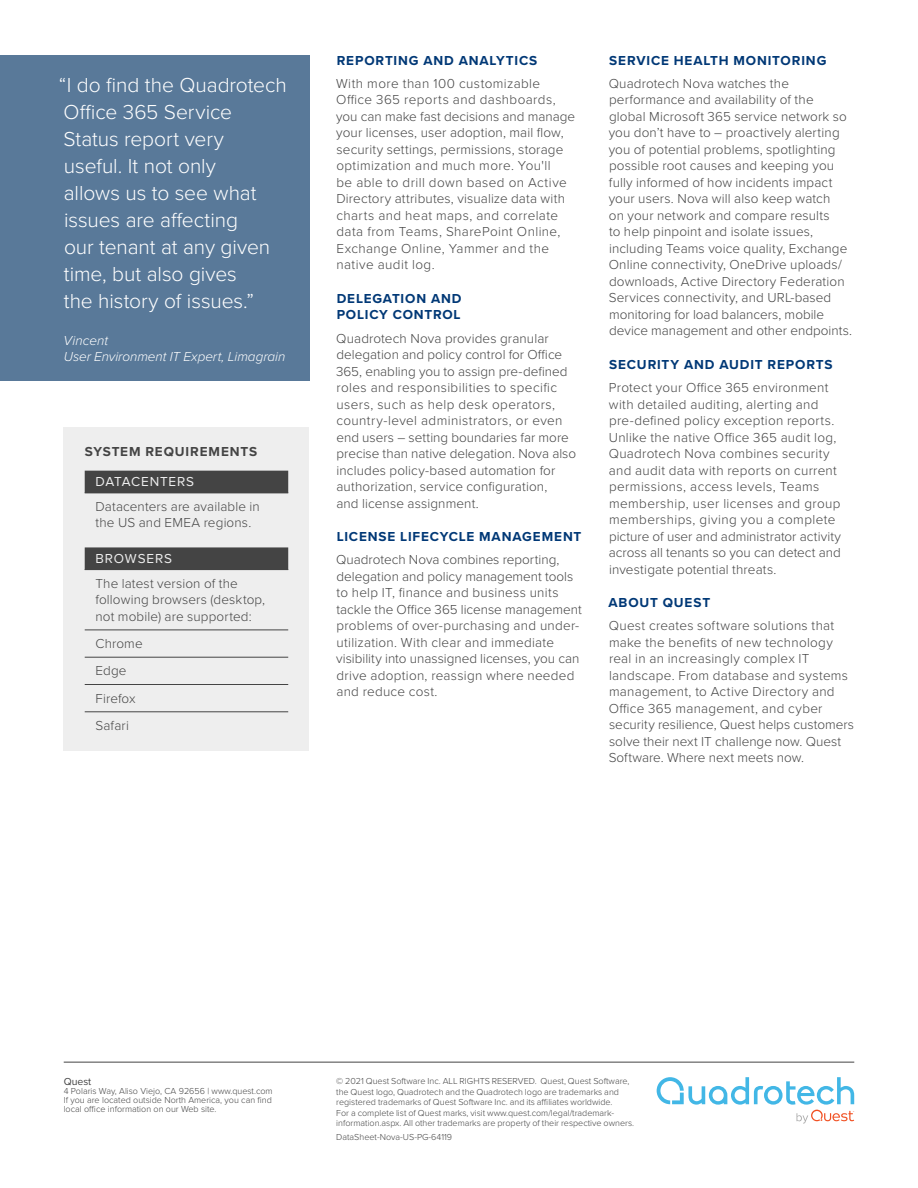
<style>
.page{position:relative;width:918px;height:1188px;background:#fff}
.page>*{position:absolute;margin:0;border:0;box-sizing:border-box;transform-origin:0 0}
.Callout_Box_Medium{font:300 21px/27px "Proxima Nova";letter-spacing:-.005em;color:#fff}
.Body{font:300 13.5px/16.5px "Proxima Nova";letter-spacing:.01em;color:#444}
.System_Requirements{font:300 13.5px/16.5px "Proxima Nova";letter-spacing:.01em;color:#444}
.Section_Heading_1{font:700 13.5px/16.5px "Proxima Nova";letter-spacing:.065em;color:#003876}
.Callout_Box_Byline{font:italic 300 13.5px/16.2px "Proxima Nova";letter-spacing:-.005em;color:#fff}
.System_Requirements-2{font:13.5px "Proxima Nova";letter-spacing:.06em;color:#eee}
.System_Requirements-3{font:700 13.5px "Proxima Nova";letter-spacing:.065em;color:#444}
.t1{font:10.5px "Proxima Nova";color:#444}
.Legal_Disclaimer_7pt{font:300 9px/10.5px "Proxima Nova";color:#444}
.Footer_Citation{font:300 9px/9px "Proxima Nova";color:#444;text-align:justify}
</style>
<div class="page">
<hr style="left:64px;top:1062px;width:790px;height:1px;background:#444">
<div style="left:0;top:56px;width:309px;height:325px;background:#597999"></div>
<div style="left:64px;top:427px;width:245px;height:324px;background:#eee"></div>
<div style="left:85px;top:471px;width:203px;height:22px;background:#444"></div>
<div style="left:85px;top:547px;width:203px;height:23px;background:#444"></div>
<hr style="left:85px;top:630px;width:203px;height:1px;background:#444">
<hr style="left:85px;top:657px;width:203px;height:1px;background:#444">
<hr style="left:85px;top:684px;width:203px;height:1px;background:#444">
<hr style="left:85px;top:711px;width:203px;height:1px;background:#444">
<svg style="left:657px;top:1077px;width:197px;height:47px"></svg>
<p class="Callout_Box_Medium" style="left:59px;top:71px;width:229px">“I do find the Quadrotech<br>Office 365 Service<br>Status report very<br>useful. It not only<br>allows us to see what issues are affecting<br>our tenant at any given time, but also gives<br>the history of issues.”</p>
<p class="Callout_Box_Byline" style="left:64px;top:332px;width:223px">Vincent<br>User Environment IT Expert, Limagrain</p>
<p class="System_Requirements-3" style="left:85px;top:442px;width:174px">SYSTEM REQUIREMENTS</p>
<p class="System_Requirements-2" style="left:96px;top:474px;width:100px">DATACENTERS</p>
<p class="System_Requirements" style="left:96px;top:498px;width:166px">Datacenters are available in the US and EMEA regions.</p>
<p class="System_Requirements-2" style="left:96px;top:551px;width:78px">BROWSERS</p>
<p class="System_Requirements" style="left:96px;top:574px;width:171px">The latest version of the following browsers (desktop, not mobile) are supported:</p>
<p class="System_Requirements" style="left:96px;top:635px;width:49px">Chrome</p>
<p class="System_Requirements" style="left:96px;top:662px;width:33px">Edge</p>
<p class="System_Requirements" style="left:96px;top:689px;width:42px">Firefox</p>
<p class="System_Requirements" style="left:96px;top:717px;width:35px">Safari</p>
<p class="Section_Heading_1" style="left:337px;top:52px;width:202px">REPORTING AND ANALYTICS</p>
<p class="Body" style="left:336px;top:75px;width:241px">With more than 100 customizable Office 365 reports and dashboards, you can make fast decisions and manage your licenses, user adoption, mail flow, security settings, permissions, storage optimization and much more. You'll<br>be able to drill down based on Active Directory attributes, visualize data with charts and heat maps, and correlate data from Teams, SharePoint Online, Exchange Online, Yammer and the native audit log.</p>
<p class="Section_Heading_1" style="left:337px;top:290px;width:126px">DELEGATION AND<br>POLICY CONTROL</p>
<p class="Body" style="left:336px;top:329px;width:242px">Quadrotech Nova provides granular delegation and policy control for Office 365, enabling you to assign pre-defined roles and responsibilities to specific users, such as help desk operators, country-level administrators, or even end users – setting boundaries far more precise than native delegation. Nova also includes policy-based automation for authorization, service configuration,<br>and license assignment.</p>
<p class="Section_Heading_1" style="left:337px;top:528px;width:246px">LICENSE LIFECYCLE MANAGEMENT</p>
<p class="Body" style="left:336px;top:551px;width:247px">Quadrotech Nova combines reporting, delegation and policy management tools to help IT, finance and business units tackle the Office 365 license management problems of over-purchasing and under&shy;utilization. With clear and immediate visibility into unassigned licenses, you can drive adoption, reassign where needed and reduce cost.</p>
<p class="Section_Heading_1" style="left:609px;top:52px;width:219px">SERVICE HEALTH MONITORING</p>
<p class="Body" style="left:609px;top:75px;width:245px">Quadrotech Nova watches the performance and availability of the global Microsoft 365 service network so you don’t have to – proactively alerting you of potential problems, spotlighting possible root causes and keeping you fully informed of how incidents impact your users. Nova will also keep watch<br>on your network and compare results<br>to help pinpoint and isolate issues, including Teams voice quality, Exchange Online connectivity, OneDrive uploads/ downloads, Active Directory Federation Services connectivity, and URL-based monitoring for load balancers, mobile device management and other endpoints.</p>
<p class="Section_Heading_1" style="left:609px;top:356px;width:225px">SECURITY AND AUDIT REPORTS</p>
<p class="Body" style="left:609px;top:379px;width:234px">Protect your Office 365 environment with detailed auditing, alerting and pre-defined policy exception reports.<br>Unlike the native Office 365 audit log, Quadrotech Nova combines security and audit data with reports on current permissions, access levels, Teams membership, user licenses and group memberships, giving you a complete picture of user and administrator activity across all tenants so you can detect and investigate potential threats.</p>
<p class="Section_Heading_1" style="left:609px;top:594px;width:103px">ABOUT QUEST</p>
<p class="Body" style="left:609px;top:617px;width:247px">Quest creates software solutions that make the benefits of new technology real in an increasingly complex IT landscape. From database and systems management, to Active Directory and Office 365 management, and cyber security resilience, Quest helps customers solve their next IT challenge now. Quest Software. Where next meets now.</p>
<p class="t1" style="left:64px;top:1076px;width:29px">Quest</p>
<p class="Footer_Citation" style="left:64px;top:1087px;width:210px">4 Polaris Way, Aliso Viejo, CA 92656 | www.quest.com If you are located outside North America, you can find local office information on our Web site.</p>
<p class="Legal_Disclaimer_7pt" style="left:336px;top:1076px;width:299px">© 2021 Quest Software Inc. ALL RIGHTS RESERVED. Quest, Quest Software, the Quest logo, Quadrotech and the Quadrotech logo are trademarks and registered trademarks of Quest Software Inc. and its affiliates worldwide.<br>For a complete list of Quest marks, visit www.quest.com/legal/trademark&shy;information.aspx. All other trademarks are property of their respective owners.</p>
<p class="Legal_Disclaimer_7pt" style="left:336px;top:1131px;width:117px">DataSheet-Nova-US-PG-64119</p>
</div>
